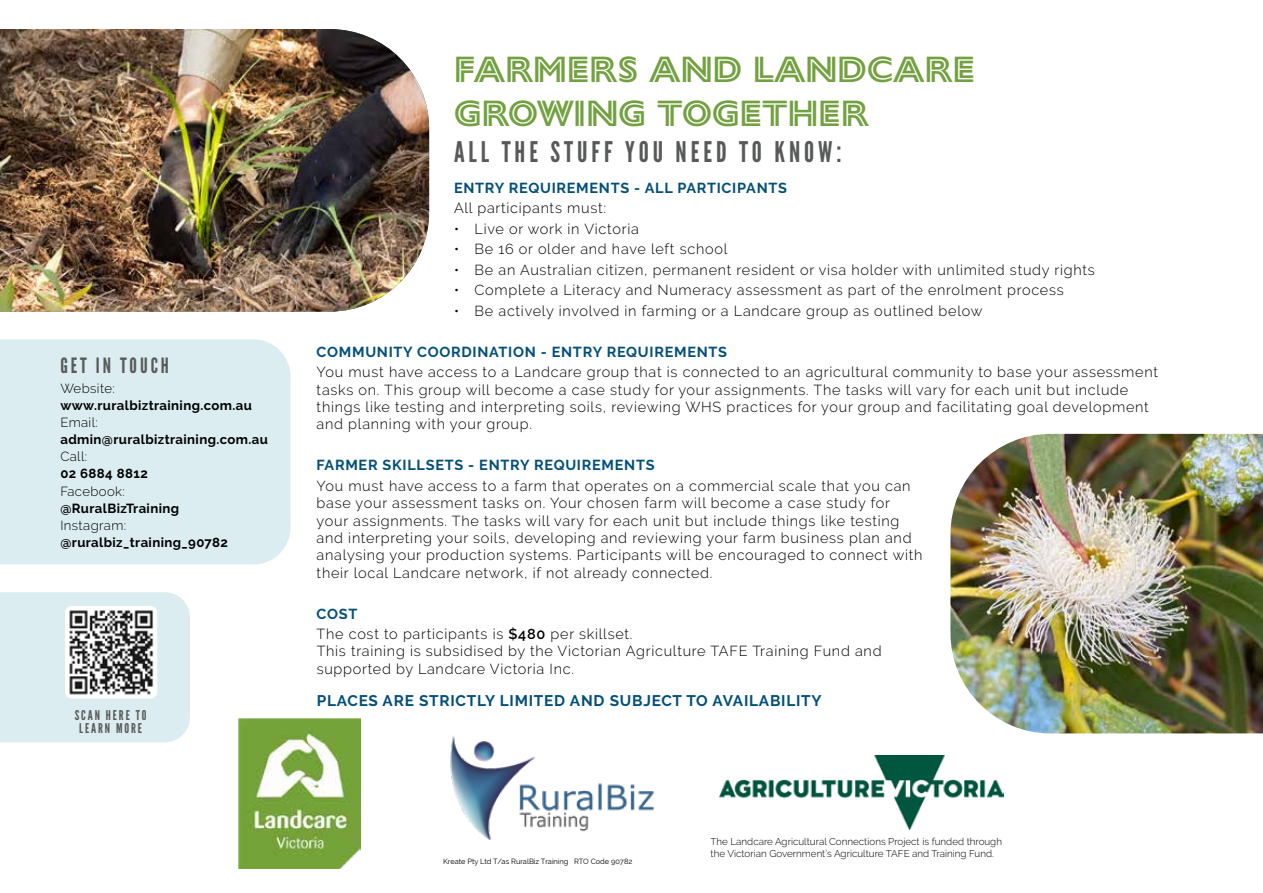
<style>
.page{position:relative;width:1263px;height:893px;background:#fff}
.page>*{position:absolute;margin:0;border:0;box-sizing:border-box;transform-origin:0 0}
.t1{font:700 37.05px/44.5px "Gill Sans Nova Inline";color:#73a141}
.t2{font:28.35px "League Gothic";letter-spacing:.14em;color:#585a5a}
.t3{font:21px "League Gothic";letter-spacing:.14em;color:#585a5a}
.t4{font:700 15.3px "Raleway";letter-spacing:.05em;color:#024f79}
.t5{font:300 14.4px/17.4px "Raleway";letter-spacing:.05em;color:#000}
.t6{font:700 14.4px "Raleway";letter-spacing:.05em;color:#024f79}
.t7{font:13.5px/13.5px "League Gothic";letter-spacing:.14em;color:#585a5a;text-align:center}
.t8{font:700 13.2px "Raleway";letter-spacing:.03em;color:#000}
.t9{font:300 13.2px "Raleway";letter-spacing:.03em;color:#000}
.t10{font:300 9.9px/11.9px "Raleway";color:#000}
.t11{font:7.35px "Raleway";color:#000}
.s1{font-weight:700;color:#024f79}
.s2{font-weight:600}
</style>
<div class="page">
<img style="left:0;top:29px;width:429px;height:283px">
<img style="left:950px;top:434px;width:313px;height:299px">
<div style="left:0;top:339px;width:291px;height:225px;background:#dbedf1"></div>
<div style="left:0;top:592px;width:190px;height:150px;background:#dbedf1"></div>
<img style="left:65px;top:606px;width:92px;height:93px">
<img style="left:450px;top:736px;width:204px;height:104px">
<img style="left:238px;top:718px;width:123px;height:151px">
<img style="left:719px;top:756px;width:284px;height:74px">
<h3 class="t3" style="left:60px;top:353px;width:110px">GET IN TOUCH</h3>
<p class="t9" style="left:60px;top:380px;width:56px">Website:</p>
<p class="t8" style="left:60px;top:398px;width:193px">www.ruralbiztraining.com.au</p>
<p class="t9" style="left:60px;top:415px;width:39px">Email:</p>
<p class="t8" style="left:60px;top:432px;width:209px">admin@ruralbiztraining.com.au</p>
<p class="t9" style="left:60px;top:449px;width:28px">Call:</p>
<p class="t8" style="left:60px;top:466px;width:89px">02 6884 8812</p>
<p class="t9" style="left:60px;top:483px;width:66px">Facebook:</p>
<p class="t8" style="left:60px;top:500px;width:120px">@RuralBizTraining</p>
<p class="t9" style="left:60px;top:517px;width:67px">Instagram:</p>
<p class="t8" style="left:60px;top:535px;width:169px">@ruralbiz_training_90782</p>
<p class="t7" style="left:75px;top:708px;width:73px">SCAN HERE TO<br>LEARN MORE</p>
<h1 class="t1" style="left:454px;top:45px;width:523px">FARMERS AND LANDCARE<br>GROWING TOGETHER</h1>
<h2 class="t2" style="left:454px;top:135px;width:389px">ALL THE STUFF YOU NEED TO KNOW:</h2>
<p class="t6" style="left:454px;top:180px;width:334px">ENTRY REQUIREMENTS - ALL PARTICIPANTS</p>
<p class="t5" style="left:454px;top:200px;width:153px">All participants must:</p>
<p class="t5" style="left:454px;top:220px;width:186px">• Live or work in Victoria</p>
<p class="t5" style="left:454px;top:241px;width:275px">• Be 16 or older and have left school</p>
<p class="t5" style="left:454px;top:261px;width:642px">• Be an Australian citizen, permanent resident or visa holder with unlimited study rights</p>
<p class="t5" style="left:454px;top:281px;width:611px">• Complete a Literacy and Numeracy assessment as part of the enrolment process</p>
<p class="t5" style="left:454px;top:302px;width:530px">• Be actively involved in farming or a Landcare group as outlined below</p>
<p class="t6" style="left:317px;top:343px;width:412px">COMMUNITY COORDINATION - ENTRY REQUIREMENTS</p>
<p class="t5" style="left:317px;top:363px;width:843px">You must have access to a Landcare group that is connected to an agricultural community to base your assessment tasks on. This group will become a case study for your assignments. The tasks will vary for each unit but include things like testing and interpreting soils, reviewing WHS practices for your group and facilitating goal development and planning with your group.</p>
<p class="t6" style="left:317px;top:457px;width:339px">FARMER SKILLSETS - ENTRY REQUIREMENTS</p>
<p class="t5" style="left:317px;top:477px;width:607px">You must have access to a farm that operates on a commercial scale that you can base your assessment tasks on. Your chosen farm will become a case study for your assignments. The tasks will vary for each unit but include things like testing and interpreting your soils, developing and reviewing your farm business plan and analysing your production systems. Participants will be encouraged to connect with their local Landcare network, if not already connected.</p>
<p class="t5" style="left:317px;top:603px;width:317px;line-height:20.5px"><span class="s1">COST<br></span>The cost to participants is <span class="s2">$480</span> per skillset.</p>
<p class="t5" style="left:317px;top:643px;width:566px">This training is subsidised by the Victorian Agriculture TAFE Training Fund and supported by Landcare Victoria Inc.</p>
<p class="t4" style="left:317px;top:692px;width:506px">PLACES ARE STRICTLY LIMITED AND SUBJECT TO AVAILABILITY</p>
<p class="t11" style="left:443px;top:857px;width:191px">Kreate Pty Ltd T/as RuralBiz Training RTO Code 90782</p>
<p class="t10" style="left:711px;top:836px;width:293px">The Landcare Agricultural Connections Project is funded through the Victorian Government’s Agriculture TAFE and Training Fund.</p>
</div>
